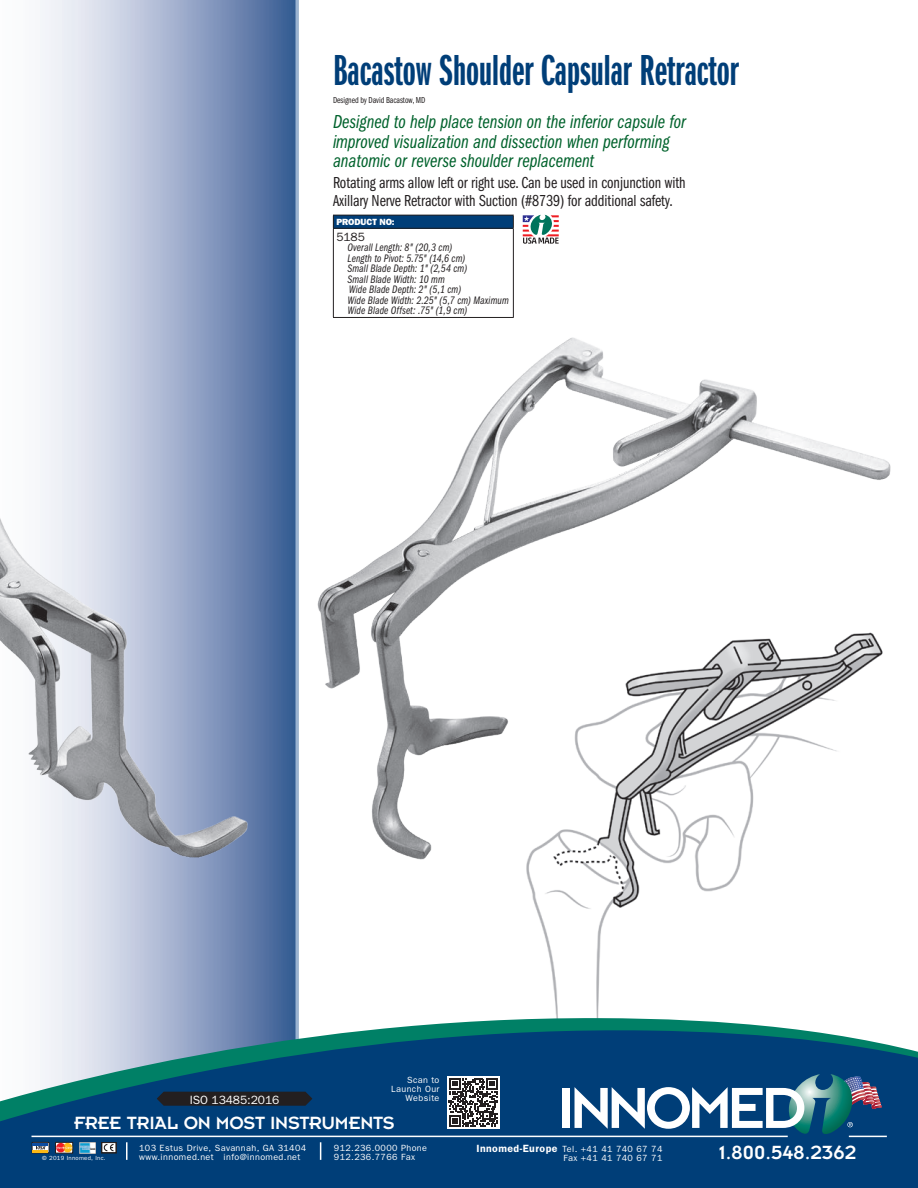
<style>
.page{position:relative;width:918px;height:1188px;background:#fff}
.page>*{position:absolute;margin:0;border:0;box-sizing:border-box;transform-origin:0 0}
.t1{font:45px "ITC Franklin Gothic Std Dm X Cp";color:#003e78}
.t2{font:21px "Insignia";color:#fff}
.t3{font:19.5px/19.5px "ITC Franklin Gothic Std Bk Cp It";color:#00622c}
.t4{font:19.5px "Insignia";letter-spacing:-.01em;color:#fff}
.t5{font:16.5px/18px "ITC Franklin Gothic Std Bk Cp";letter-spacing:-.005em;color:#231f20}
.t6{font:12px "Franklin Gothic";letter-spacing:-.005em;color:#fff}
.t7{font:12px "Franklin Gothic";color:#231f20}
.t8{font:11.25px/10.5px "ITC Franklin Gothic Std Bk Cp It";letter-spacing:.01em;color:#231f20}
.t9{font:9px/9px "Franklin Gothic";letter-spacing:.045em;color:#fff}
.t10{font:9px "ITC Franklin Gothic Std Bk Cp";letter-spacing:-.005em;color:#231f20}
.t11{font:800 9px "Franklin Gothic";letter-spacing:-.005em;color:#fff}
.t12{font:6px "Franklin Gothic";letter-spacing:.045em;color:#fff}
.s1{font-weight:600;font-size:10.5px}
</style>
<div class="page">
<svg style="left:40px;top:0;width:256px;height:1018px;background:#9aaac9"></svg>
<hr style="left:296px;top:0;width:2px;height:1044px;background:#cfd6e6">
<img style="left:317px;top:337px;width:574px;height:523px">
<svg style="left:523px;top:215px;width:36px;height:29px"></svg>
<div style="left:333px;top:215px;width:180px;height:13px;background:#003e78"></div>
<hr style="left:333px;top:229px;width:1px;height:88px;background:#231f20">
<hr style="left:513px;top:229px;width:1px;height:88px;background:#231f20">
<hr style="left:333px;top:317px;width:181px;height:1px;background:#231f20">
<hr style="left:333px;top:215px;width:181px;height:1px;background:#231f20">
<svg style="left:333px;top:215px;width:1px;height:13px"></svg>
<svg style="left:513px;top:215px;width:1px;height:13px"></svg>
<hr style="left:333px;top:228px;width:181px;height:1px;background:#231f20">
<img style="left:0;top:403px;width:255px;height:460px">
<img style="left:524px;top:632px;width:363px;height:386px">
<svg style="left:0;top:1018px;width:918px;height:170px;background:#225e88"></svg>
<svg style="left:32px;top:1142px;width:17px;height:11px"></svg>
<hr style="left:33px;top:1143px;width:15px;height:3px;background:#0d4da1">
<svg style="left:55px;top:1142px;width:18px;height:11px"></svg>
<img style="left:79px;top:1142px;width:17px;height:11px">
<div style="left:101px;top:1142px;width:15px;height:11px;border:1px solid #231f20"></div>
<svg style="left:104px;top:1144px;width:10px;height:7px"></svg>
<div style="left:102px;top:1142px;width:14px;height:11px;border:1px solid #231f20"></div>
<div style="left:447px;top:1076px;width:52px;height:52px;background:#fff"></div>
<svg style="left:449px;top:1078px;width:49px;height:49px"></svg>
<div style="left:563px;top:1088px;width:7px;height:40px;background:#fff"></div>
<svg style="left:575px;top:1074px;width:307px;height:62px"></svg>
<svg style="left:157px;top:1092px;width:155px;height:14px;background:#202025"></svg>
<h1 class="t1" style="left:333px;top:46px;width:408px">Bacastow Shoulder Capsular Retractor</h1>
<h3 class="t3" style="left:333px;top:113px;width:355px">Designed to help place tension on the inferior capsule for improved visualization and dissection when performing anatomic or reverse shoulder replacement</h3>
<p class="t10" style="left:333px;top:95px;width:94px">Designed by David Bacastow, MD</p>
<h3 class="t5" style="left:333px;top:174px;width:354px">Rotating arms allow left or right use. Can be used in conjunction with<br>Axillary Nerve Retractor with Suction (#8739) for additional safety.</h3>
<p class="t11" style="left:336px;top:217px;width:60px">PRODUCT NO:</p>
<p class="t7" style="left:336px;top:230px;width:30px">5185</p>
<p class="t8" style="left:348px;top:243px;width:163px">Overall Length: 8" (20,3 cm)<br>Length to Pivot: 5.75" (14,6 cm)<br>Small Blade Depth: 1" (2,54 cm)<br>Small Blade Width: 10 mm<br>Wide Blade Depth: 2" (5,1 cm)<br>Wide Blade Width: 2.25" (5,7 cm) Maximum<br>Wide Blade Offset: .75" (1,9 cm)</p>
<p class="t9" style="left:391px;top:1076px;width:50px;text-align:right">Scan to<br>Launch Our</p>
<p class="t6" style="left:190px;top:1093px;width:91px">ISO 13485:2016</p>
<p class="t9" style="left:406px;top:1094px;width:35px">Website</p>
<h3 class="t4" style="left:74px;top:1113px;width:322px">FREE TRIAL ON MOST INSTRUMENTS</h3>
<p class="t9" style="left:139px;top:1143px;width:169px">103 Estus Drive, Savannah, GA 31404 www.innomed.net info@innomed.net</p>
<p class="t9" style="left:334px;top:1143px;width:95px">912.236.0000 Phone<br>912.236.7766 Fax</p>
<p class="t9" style="left:476px;top:1145px;width:188px"><span class="s1">Innomed-Europe</span> Tel. +41 41 740 67 74</p>
<p class="t12" style="left:42px;top:1154px;width:65px">© 2019 Innomed, Inc.</p>
<p class="t9" style="left:563px;top:1154px;width:100px">Fax +41 41 740 67 71</p>
<h2 class="t2" style="left:719px;top:1142px;width:139px">1.800.548.2362</h2>
</div>
